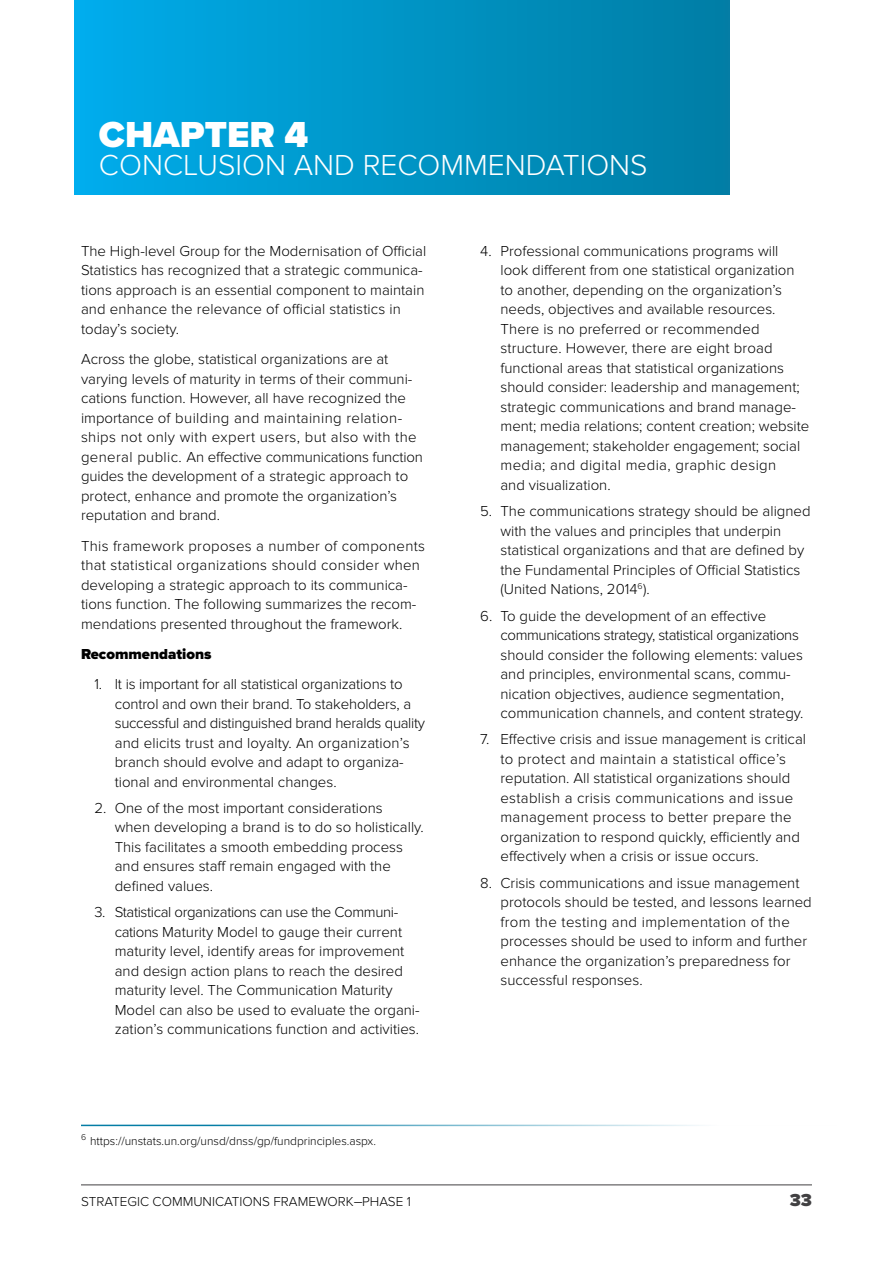
<style>
.page{position:relative;width:893px;height:1263px;background:#fff}
.page>*{position:absolute;margin:0;border:0;box-sizing:border-box;transform-origin:0 0}
.t1{font:900 37.5px "Proxima Nova";color:#fff}
.t2{font:300 30px "Proxima Nova";color:#fff}
.t3{font:900 18px "Proxima Nova";color:#414042}
.t4{font:300 15px/19.5px "Proxima Nova";color:#000}
.t5{font:900 15px "Proxima Nova";color:#000}
.t6{font:300 13.5px "Proxima Nova";color:#000}
.t7{font:300 12px "Proxima Nova";color:#000}
.s1{font-size:15px}
</style>
<div class="page">
<hr style="left:81px;top:1184px;width:731px;height:1px;background:#414042">
<div style="left:74px;top:0;width:656px;height:194px;background:linear-gradient(to right,#00aceb,#007da3)"></div>
<hr style="left:81px;top:1125px;width:756px;height:1px;background:#057da5">
<h1 class="t1" style="left:99px;top:112px;width:211px">CHAPTER 4</h1>
<h2 class="t2" style="left:99px;top:148px;width:550px">CONCLUSION AND RECOMMENDATIONS</h2>
<p class="t4" style="left:81px;top:241px;width:347px">The High-level Group for the Modernisation of Official Statistics has recognized that a strategic communica&shy;tions approach is an essential component to maintain and enhance the relevance of official statistics in today’s society.</p>
<p class="t4" style="left:81px;top:350px;width:344px">Across the globe, statistical organizations are at varying levels of maturity in terms of their communi&shy;cations function. However, all have recognized the importance of building and maintaining relation&shy;ships not only with expert users, but also with the general public. An effective communications function guides the development of a strategic approach to protect, enhance and promote the organization’s reputation and brand.</p>
<p class="t4" style="left:81px;top:536px;width:346px">This framework proposes a number of components that statistical organizations should consider when developing a strategic approach to its communica&shy;tions function. The following summarizes the recom&shy;mendations presented throughout the framework.</p>
<p class="t5" style="left:81px;top:645px;width:132px">Recommendations</p>
<p class="t4" style="left:115px;top:675px;width:312px;text-indent:-20px">1. It is important for all statistical organizations to control and own their brand. To stakeholders, a successful and distinguished brand heralds quality and elicits trust and loyalty. An organization’s branch should evolve and adapt to organiza&shy;tional and environmental changes.</p>
<p class="t4" style="left:115px;top:798px;width:311px;text-indent:-20px">2. One of the most important considerations<br>when developing a brand is to do so holistically.<br>This facilitates a smooth embedding process and ensures staff remain engaged with the defined values.</p>
<p class="t4" style="left:115px;top:903px;width:306px;text-indent:-20px">3. Statistical organizations can use the Communi&shy;cations Maturity Model to gauge their current maturity level, identify areas for improvement and design action plans to reach the desired maturity level. The Communication Maturity Model can also be used to evaluate the organi&shy;zation’s communications function and activities.</p>
<p class="t7" style="left:81px;top:1134px;width:296px"><sup>6</sup> https://unstats.un.org/unsd/dnss/gp/fundprinciples.aspx.</p>
<p class="t4" style="left:500px;top:241px;width:310px;text-indent:-20px">4. Professional communications programs will look different from one statistical organization to another, depending on the organization’s needs, objectives and available resources.<br>There is no preferred or recommended structure. However, there are eight broad functional areas that statistical organizations should consider: leadership and management; strategic communications and brand manage&shy;ment; media relations; content creation; website management; stakeholder engagement; social media; and digital media, graphic design<br>and visualization.</p>
<p class="t4" style="left:500px;top:502px;width:312px;text-indent:-20px">5. The communications strategy should be aligned with the values and principles that underpin statistical organizations and that are defined by the Fundamental Principles of Official Statistics (United Nations, 2014<sup>6</sup>).</p>
<p class="t4" style="left:500px;top:606px;width:305px;text-indent:-20px">6. To guide the development of an effective communications strategy, statistical organizations should consider the following elements: values and principles, environmental scans, commu&shy;nication objectives, audience segmentation, communication channels, and content strategy.</p>
<p class="t4" style="left:500px;top:730px;width:307px;text-indent:-20px">7. Effective crisis and issue management is critical to protect and maintain a statistical office’s reputation. All statistical organizations should establish a crisis communications and issue management process to better prepare the organization to respond quickly, efficiently and effectively when a crisis or issue occurs.</p>
<p class="t4" style="left:500px;top:873px;width:313px;text-indent:-20px">8. Crisis communications and issue management protocols should be tested, and lessons learned from the testing and implementation of the processes should be used to inform and further enhance the organization’s preparedness for successful responses.</p>
<p class="t6" style="left:81px;top:1194px;width:332px">STRATEGIC COMMUNICATIONS FRAMEWORK<span class="s1">―</span>PHASE 1</p>
<p class="t3" style="left:790px;top:1189px;width:24px">33</p>
</div>
